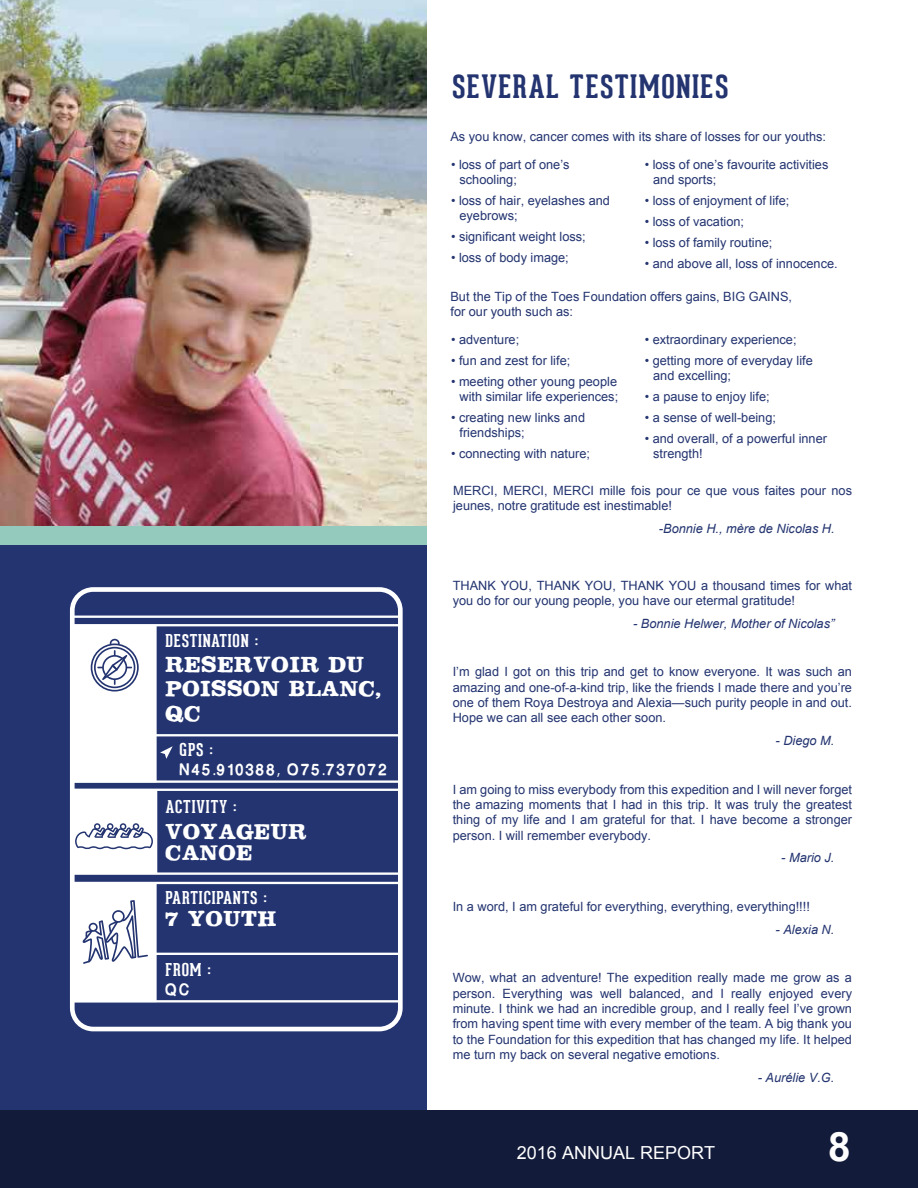
<style>
.page{position:relative;width:918px;height:1188px;background:#fff}
.page>*{position:absolute;margin:0;border:0;box-sizing:border-box;transform-origin:0 0}
.t1{font:700 40.5px "Arial";color:#fff}
.t2{font:700 31.5px "Geared Slab";letter-spacing:.05em;color:#233470}
.t3{font:700 20.55px/24.8px "LSTK Clarendon";letter-spacing:.1em;color:#fff}
.t4{font:700 20.25px/21.1px "LSTK Clarendon";letter-spacing:.1em;color:#fff}
.t5{font:18px "Arial";color:#fff}
.t6{font:700 17.25px "Geared Slab";letter-spacing:.05em;color:#fff}
.t7{font:16.2px "M Jletter 2";letter-spacing:.1em;color:#fff;scale:.92 1}
.t8{font:12.75px/15.3px "Arial";color:#233470}
.t9{font:italic 12.75px "Arial";color:#233470}
.s1{font-family:"Myriad Pro"}
</style>
<div class="page">
<img style="left:0;top:0;width:427px;height:526px">
<div style="left:0;top:537px;width:427px;height:651px;background:#233470"></div>
<div style="left:0;top:1110px;width:918px;height:78px;background:#121b39"></div>
<div style="left:0;top:526px;width:427px;height:18px;background:#94cabe"></div>
<svg style="left:70px;top:587px;width:333px;height:444px"></svg>
<svg style="left:91px;top:639px;width:48px;height:53px;background:#c0c4d6"></svg>
<svg style="left:160px;top:746px;width:13px;height:13px"></svg>
<svg style="left:82px;top:900px;width:66px;height:64px;background:#cfd3e0"></svg>
<svg style="left:75px;top:823px;width:78px;height:27px;background:#c7cbda"></svg>
<h3 class="t6" style="left:165px;top:630px;width:94px">DESTINATION :</h3>
<h3 class="t3" style="left:165px;top:652px;width:218px">RESERVOIR DU<br>POISSON BLANC,<br>QC</h3>
<h3 class="t6" style="left:180px;top:739px;width:35px">GPS :</h3>
<p class="t7" style="left:180px;top:763px;width:228px">N45<span class="s1">.</span>910388<span class="s1">,</span> O75<span class="s1">.</span>737072</p>
<h3 class="t6" style="left:165px;top:795px;width:73px">ACTIVITY :</h3>
<h3 class="t4" style="left:165px;top:821px;width:142px">VOYAGEUR<br>CANOE</h3>
<h3 class="t6" style="left:165px;top:887px;width:103px">PARTICIPANTS :</h3>
<h3 class="t4" style="left:165px;top:908px;width:111px">7 YOUTH</h3>
<h3 class="t6" style="left:165px;top:959px;width:47px">FROM :</h3>
<p class="t7" style="left:165px;top:983px;width:29px">QC</p>
<h2 class="t2" style="left:452px;top:66px;width:278px">SEVERAL TESTIMONIES</h2>
<p class="t8" style="left:450px;top:129px;width:377px">As you know, cancer comes with its share of losses for our youths:</p>
<p class="t8" style="left:460px;top:157px;width:112px;text-indent:-9px">• loss of part of one’s schooling;</p>
<p class="t8" style="left:460px;top:193px;width:152px;text-indent:-9px">• loss of hair, eyelashes and eyebrows;</p>
<p class="t8" style="left:451px;top:229px;width:136px">• significant weight loss;</p>
<p class="t8" style="left:451px;top:250px;width:119px">• loss of body image;</p>
<p class="t8" style="left:653px;top:157px;width:177px;text-indent:-9px">• loss of one’s favourite activities and sports;</p>
<p class="t8" style="left:645px;top:193px;width:146px">• loss of enjoyment of life;</p>
<p class="t8" style="left:645px;top:214px;width:101px">• loss of vacation;</p>
<p class="t8" style="left:645px;top:235px;width:129px">• loss of family routine;</p>
<p class="t8" style="left:645px;top:256px;width:194px">• and above all, loss of innocence.</p>
<p class="t8" style="left:450px;top:289px;width:343px">But the Tip of the Toes Foundation offers gains, BIG GAINS, for our youth such as:</p>
<p class="t8" style="left:451px;top:332px;width:70px">• adventure;</p>
<p class="t8" style="left:451px;top:353px;width:121px">• fun and zest for life;</p>
<p class="t8" style="left:451px;top:374px;width:169px;text-align:right">• meeting other young people with similar life experiences;</p>
<p class="t8" style="left:460px;top:410px;width:127px;text-indent:-9px">• creating new links and friendships;</p>
<p class="t8" style="left:451px;top:446px;width:141px">• connecting with nature;</p>
<p class="t8" style="left:645px;top:332px;width:153px">• extraordinary experience;</p>
<p class="t8" style="left:653px;top:353px;width:161px;text-indent:-9px">• getting more of everyday life and excelling;</p>
<p class="t8" style="left:645px;top:389px;width:126px">• a pause to enjoy life;</p>
<p class="t8" style="left:645px;top:410px;width:133px">• a sense of well-being;</p>
<p class="t8" style="left:653px;top:431px;width:175px;text-indent:-9px">• and overall, of a powerful inner strength!</p>
<p class="t8" style="left:453px;top:483px;width:400px">MERCI, MERCI, MERCI mille fois pour ce que vous faites pour nos jeunes, notre gratitude est inestimable!</p>
<p class="t9" style="left:659px;top:520px;width:177px">-Bonnie H., mère de Nicolas H.</p>
<p class="t8" style="left:453px;top:578px;width:401px">THANK YOU, THANK YOU, THANK YOU a thousand times for what you do for our young people, you have our etermal gratitude!</p>
<p class="t9" style="left:633px;top:615px;width:203px">- Bonnie Helwer, Mother of Nicolas”</p>
<p class="t8" style="left:453px;top:664px;width:401px;text-align:justify">I’m glad I got on this trip and get to know everyone. It was such an amazing and one-of-a-kind trip, like the friends I made there and you’re one of them Roya Destroya and Alexia—such purity people in and out.<br>Hope we can all see each other soon.</p>
<p class="t9" style="left:776px;top:732px;width:60px">- Diego M.</p>
<p class="t8" style="left:453px;top:782px;width:401px;text-align:justify">I am going to miss everybody from this expedition and I will never forget the amazing moments that I had in this trip. It was truly the greatest thing of my life and I am grateful for that. I have become a stronger person. I will remember everybody.</p>
<p class="t9" style="left:781px;top:850px;width:55px">- Mario J.</p>
<p class="t8" style="left:453px;top:899px;width:359px">In a word, I am grateful for everything, everything, everything!!!!</p>
<p class="t9" style="left:776px;top:921px;width:60px">- Alexia N.</p>
<p class="t8" style="left:453px;top:970px;width:401px;text-align:justify">Wow, what an adventure! The expedition really made me grow as a person. Everything was well balanced, and I really enjoyed every minute. I think we had an incredible group, and I really feel I’ve grown from having spent time with every member of the team. A big thank you to the Foundation for this expedition that has changed my life. It helped me turn my back on several negative emotions.</p>
<p class="t9" style="left:758px;top:1069px;width:78px">- Aurélie V.G.</p>
<h3 class="t5" style="left:517px;top:1141px;width:200px">2016 ANNUAL REPORT</h3>
<h1 class="t1" style="left:828px;top:1120px;width:24px">8</h1>
</div>
